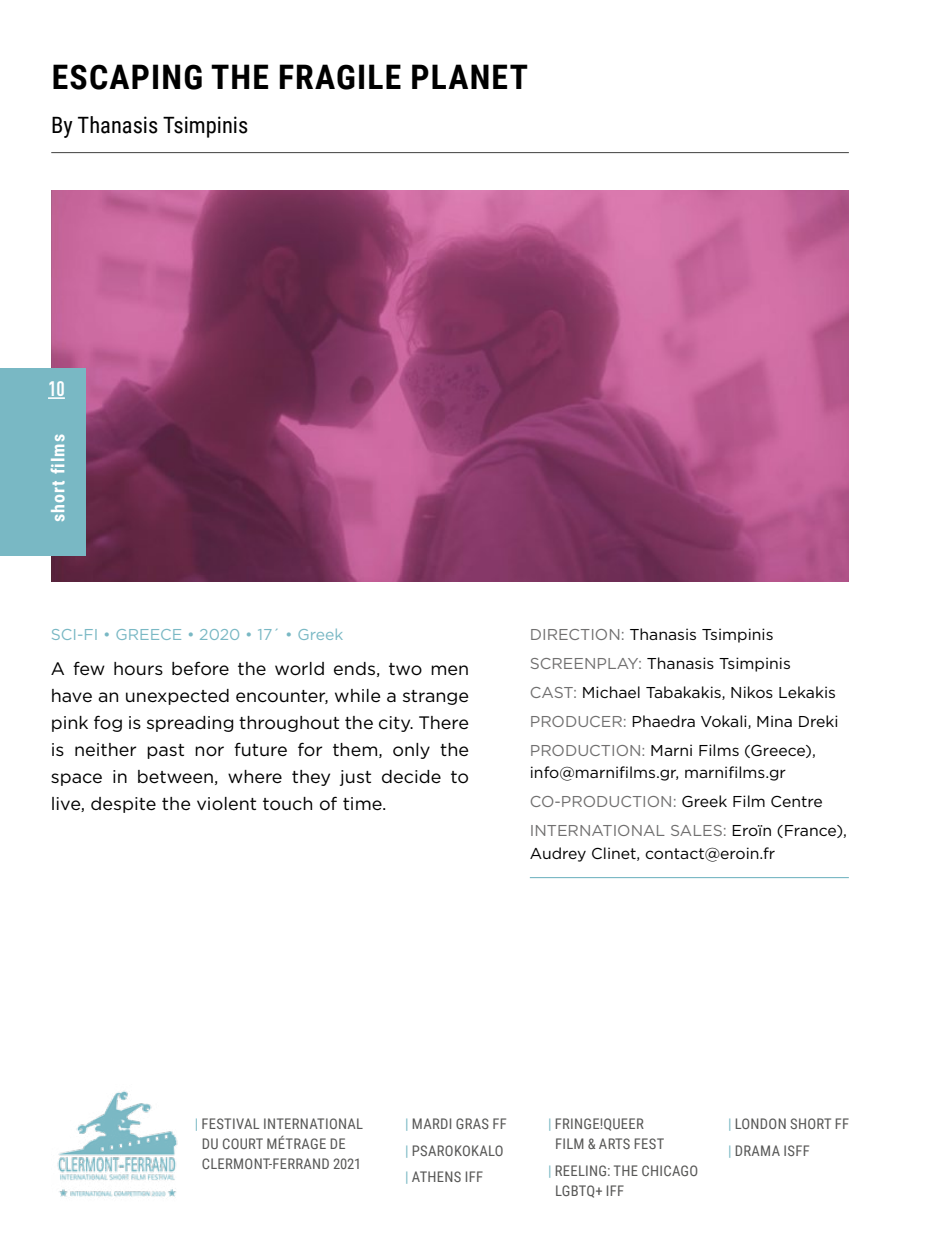
<style>
.page{position:relative;width:938px;height:1257px;background:#fff}
.page>*{position:absolute;margin:0;border:0;box-sizing:border-box;transform-origin:0 0}
.t1{font:700 33.75px "Roboto Condensed";letter-spacing:.035em;color:#000}
.t2{font:22.5px "Roboto Condensed";color:#000}
.t3{font:700 condensed 20.7px "DIN Pro";color:#fff}
.t4{font:18px/27px "Gotham Greek";color:#000;text-align:justify}
.t5{font:700 18px "Roboto Condensed";letter-spacing:.05em;color:#fff}
.t6{font:15.75px/28.8px "Gotham Greek";color:#000}
.t7{font:15.75px "Gotham Greek";color:#79b8c4}
.t8{font:14.62px/20.2px "Roboto Condensed";letter-spacing:.02em;color:#575756}
.s1{color:#706f6f}
.s2{color:#79b8c4}
</style>
<div class="page">
<img style="left:51px;top:190px;width:797px;height:391px">
<hr style="left:530px;top:877px;width:318px;height:1px;background:#79b8c4">
<hr style="left:51px;top:152px;width:797px;height:1px;background:#575756">
<img style="left:57px;top:1090px;width:121px;height:107px">
<div style="left:0;top:368px;width:86px;height:187px;background:#79b8c4"></div>
<svg style="left:48px;top:397px;width:17px;height:2px"></svg>
<h1 class="t1" style="left:52px;top:53px;width:477px">ESCAPING THE FRAGILE PLANET</h1>
<h2 class="t2" style="left:51px;top:109px;width:199px">By Thanasis Tsimpinis</h2>
<h3 class="t3" style="left:48px;top:373px;width:18px">10</h3>
<p class="t5" style="left:46px;top:522px;width:89px;rotate:-90deg">short films</p>
<p class="t7" style="left:51px;top:626px;width:294px">SCI-FI • GREECE • 2020 • 17΄ • Greek</p>
<p class="t4" style="left:51px;top:655px;width:420px">A few hours before the world ends, two men have an unexpected encounter, while a strange pink fog is spreading throughout the city. There is neither past nor future for them, only the space in between, where they just decide to live, despite the violent touch of time.</p>
<p class="t6" style="left:530px;top:620px;width:310px"><span class="s1">DIRECTION:</span> Thanasis Tsimpinis <span class="s1">SCREENPLAY:</span> Thanasis Tsimpinis <span class="s1">CAST:</span> Michael Tabakakis, Nikos Lekakis <span class="s1">PRODUCER:</span> Phaedra Vokali, Mina Dreki <span class="s1">PRODUCTION:</span> Marni Films (Greece),</p>
<p class="t6" style="left:530px;top:758px;width:319px">info@marnifilms.gr, marnifilms.gr<br><span class="s1">CO-PRODUCTION:</span> Greek Film Centre<br><span class="s1">INTERNATIONAL SALES:</span> Eroïn (France),</p>
<p class="t6" style="left:530px;top:838px;width:247px">Audrey Clinet, contact@eroin.fr</p>
<p class="t8" style="left:202px;top:1113px;width:163px;text-indent:-7px"><span class="s2">|</span> FESTIVAL INTERNATIONAL<br>DU COURT MÉTRAGE DE<br>CLERMONT-FERRAND 2021</p>
<p class="t8" style="left:405px;top:1109px;width:103px;line-height:26.6px"><span class="s2">|</span> MARDI GRAS FF <span class="s2">|</span> PSAROKOKALO <span class="s2">|</span> ATHENS IFF</p>
<p class="t8" style="left:555px;top:1113px;width:111px;text-indent:-7px"><span class="s2">|</span> FRINGE!QUEER<br>FILM &amp; ARTS FEST</p>
<p class="t8" style="left:555px;top:1159px;width:145px;text-indent:-7px"><span class="s2">|</span> REELING: THE CHICAGO<br>LGBTQ+ IFF</p>
<p class="t8" style="left:728px;top:1109px;width:123px;line-height:26.6px"><span class="s2">|</span> LONDON SHORT FF <span class="s2">|</span> DRAMA ISFF</p>
</div>
